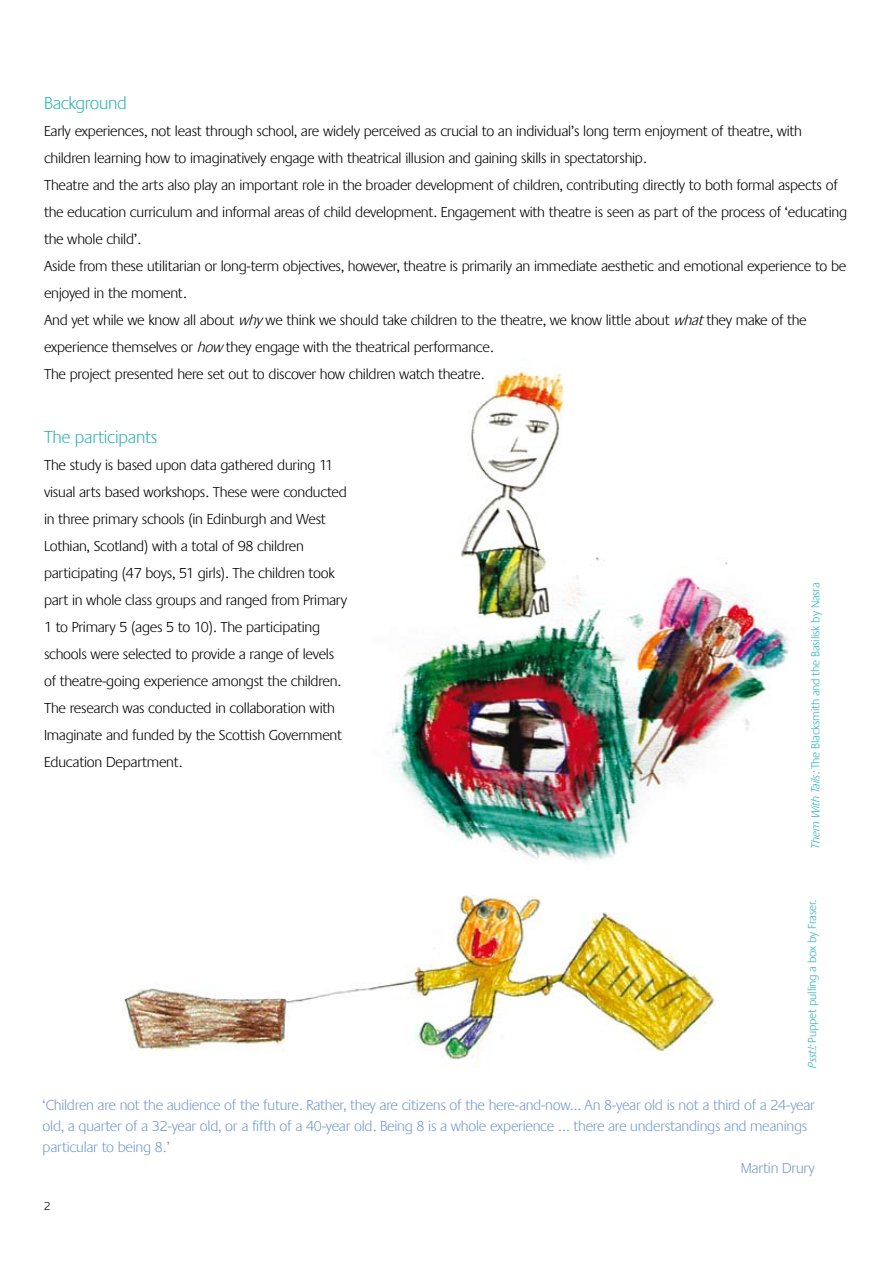
<style>
.page{position:relative;width:893px;height:1263px;background:#fff}
.page>*{position:absolute;margin:0;border:0;box-sizing:border-box;transform-origin:0 0}
.t1{font:300 18px "Praxis LT";letter-spacing:-.015em;color:#31b4b4}
.t2{font:300 15px/27px "Praxis LT";letter-spacing:-.015em;color:#000}
.t3{font:300 15px "Praxis LT";letter-spacing:-.015em;color:#759cce}
.t4{font:300 12px "Praxis LT";letter-spacing:-.015em;color:#31b4b4}
.t5{font:300 12px "Praxis LT";color:#000}
.s1{font-style:italic}
</style>
<div class="page">
<img style="left:390px;top:367px;width:399px;height:494px">
<img style="left:121px;top:895px;width:594px;height:166px">
<p class="t1" style="left:44px;top:93px;width:84px">Background</p>
<p class="t2" style="left:44px;top:117px;width:804px">Early experiences, not least through school, are widely perceived as crucial to an individual’s long term enjoyment of theatre, with children learning how to imaginatively engage with theatrical illusion and gaining skills in spectatorship.<br>Theatre and the arts also play an important role in the broader development of children, contributing directly to both formal aspects of the education curriculum and informal areas of child development. Engagement with theatre is seen as part of the process of ‘educating the whole child’.<br>Aside from these utilitarian or long-term objectives, however, theatre is primarily an immediate aesthetic and emotional experience to be enjoyed in the moment.<br>And yet while we know all about <span class="s1">why</span>we think we should take children to the theatre, we know little about <span class="s1">what</span>they make of the experience themselves or <span class="s1">how</span> they engage with the theatrical performance.<br>The project presented here set out to discover how children watch theatre.</p>
<p class="t1" style="left:44px;top:428px;width:115px">The participants</p>
<p class="t2" style="left:44px;top:452px;width:305px">The study is based upon data gathered during 11 visual arts based workshops. These were conducted in three primary schools (in Edinburgh and West Lothian, Scotland) with a total of 98 children participating (47 boys, 51 girls). The children took part in whole class groups and ranged from Primary 1 to Primary 5 (ages 5 to 10). The participating schools were selected to provide a range of levels of theatre-going experience amongst the children.<br>The research was conducted in collaboration with Imaginate and funded by the Scottish Government Education Department.</p>
<p class="t4" style="left:809px;top:850px;width:269px;rotate:-90deg"><span class="s1">Them WithTails:</span>The Blacksmith and the Basilisk by Nasra</p>
<p class="t4" style="left:806px;top:1069px;width:171px;rotate:-90deg"><span class="s1">Psst!:</span>Puppet pulling a box by Fraser.</p>
<p class="t3" style="left:43px;top:1097px;width:774px">‘Children are not the audience of the future. Rather, they are citizens of the here-and-now... An 8-year old is not a third of a 24-year</p>
<p class="t3" style="left:43px;top:1118px;width:766px">old, a quarter of a 32-year old, or a fifth of a 40-year old. Being 8 is a whole experience … there are understandings and meanings</p>
<p class="t3" style="left:43px;top:1139px;width:129px">particular to being 8.’</p>
<p class="t3" style="left:741px;top:1160px;width:76px">Martin Drury</p>
<p class="t5" style="left:44px;top:1200px;width:8px">2</p>
</div>
